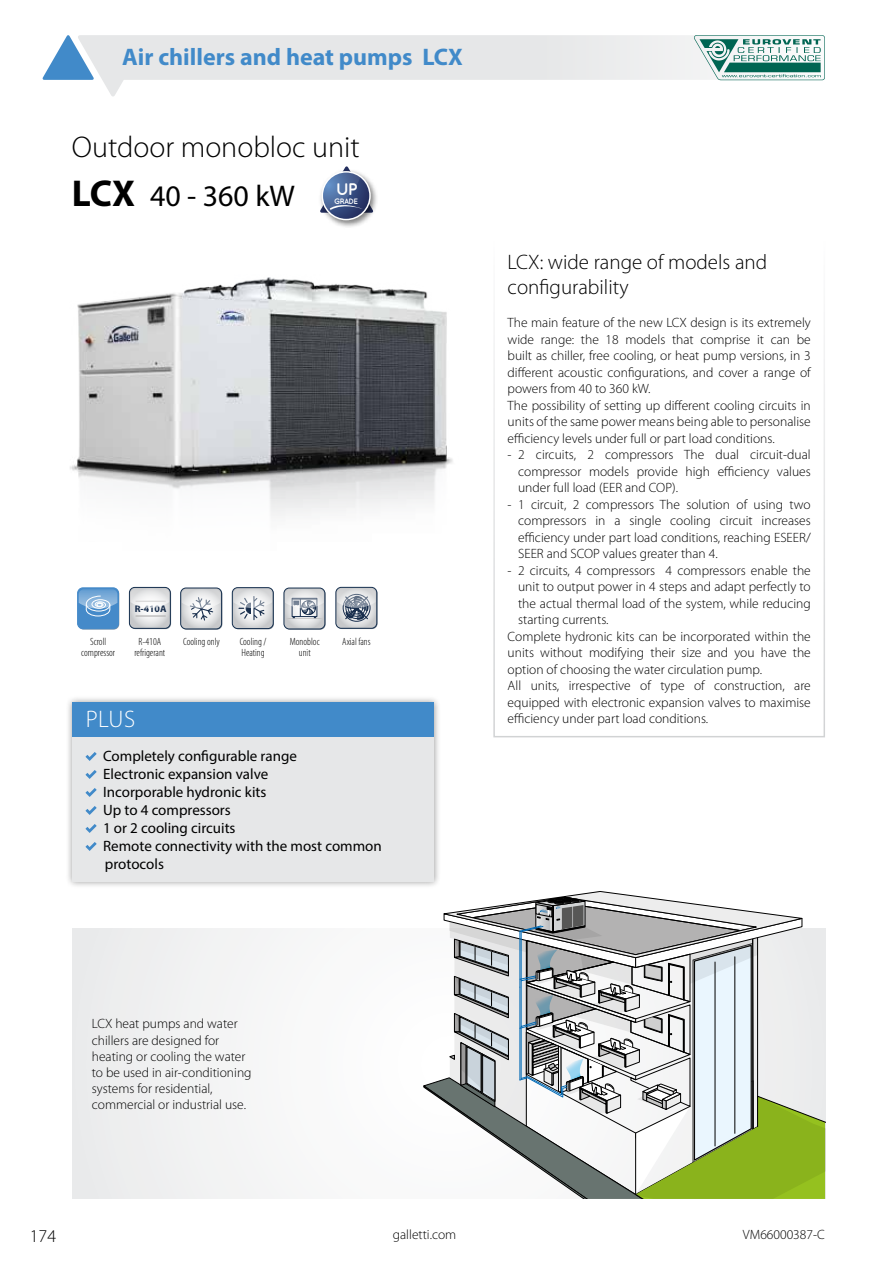
<style>
.page{position:relative;width:893px;height:1263px;background:#fff}
.page>*{position:absolute;margin:0;border:0;box-sizing:border-box;transform-origin:0 0}
.t1{font:300 30px/49.5px "Myriad Pro";color:#000}
.t2{font:700 24px "Myriad Pro";color:#418ac9}
.t3{font:300 24px "Myriad Pro";color:#fff}
.t4{font:300 21px/25.2px "Myriad Pro";color:#000}
.t5{font:300 18px "Myriad Pro";color:#000}
.t6{font:700 16.8px "Quicksand";color:#fff}
.t7{font:15px/18px "Myriad Pro";color:#000}
.t8{font:300 13.5px/16.5px "Myriad Pro";color:#000}
.t9{font:300 condensed 10.5px/11.2px "Myriad Pro";color:#000;text-align:center}
.t10{font:700 9.75px "Myriad Pro";color:#172d4c}
.t11{font:700 7.8px "Quicksand";letter-spacing:-.075em;color:#fff}
.s1{font-weight:700;font-size:37.5px}
.s2{font-weight:400}
</style>
<div class="page">
<svg style="left:94px;top:35px;width:729px;height:62px;fill:#e6e7e8"></svg>
<svg style="left:42px;top:35px;width:52px;height:45px"></svg>
<svg style="left:694px;top:35px;width:131px;height:45px"></svg>
<div style="left:73px;top:929px;width:752px;height:270px;background:#f4f5f5"></div>
<div style="left:493px;top:239px;width:332px;height:498px;border:2px solid #fff"></div>
<div style="left:65px;top:695px;width:376px;height:194px;background:#000;opacity:.4"></div>
<div style="left:73px;top:703px;width:361px;height:34px;background:#418ac9"></div>
<div style="left:73px;top:737px;width:361px;height:145px;background:#e6e7e8"></div>
<svg style="left:85px;top:752px;width:12px;height:9px"></svg>
<svg style="left:85px;top:770px;width:12px;height:9px"></svg>
<svg style="left:85px;top:788px;width:12px;height:9px"></svg>
<svg style="left:85px;top:806px;width:12px;height:9px"></svg>
<svg style="left:85px;top:824px;width:12px;height:9px"></svg>
<svg style="left:85px;top:842px;width:12px;height:9px"></svg>
<img style="left:70px;top:277px;width:383px;height:239px">
<div style="left:78px;top:588px;width:41px;height:41px;background:#458ac9;border-radius:5px"></div>
<div style="left:77px;top:588px;width:42px;height:41px;border:1px solid #458ac9;border-radius:5px"></div>
<svg style="left:79px;top:589px;width:38px;height:28px"></svg>
<svg style="left:130px;top:588px;width:41px;height:41px"></svg>
<svg style="left:129px;top:587px;width:41px;height:41px"></svg>
<svg style="left:181px;top:589px;width:41px;height:41px"></svg>
<svg style="left:181px;top:588px;width:41px;height:41px"></svg>
<svg style="left:233px;top:588px;width:41px;height:41px"></svg>
<div style="left:232px;top:587px;width:41px;height:42px;border:1px solid #152f4e;border-radius:5px"></div>
<svg style="left:232px;top:588px;width:41px;height:40px"></svg>
<svg style="left:285px;top:589px;width:41px;height:41px"></svg>
<svg style="left:284px;top:588px;width:41px;height:41px;background:#bbc0c6"></svg>
<svg style="left:337px;top:588px;width:41px;height:41px"></svg>
<svg style="left:336px;top:587px;width:41px;height:41px;background:#a7aeb7"></svg>
<svg style="left:424px;top:891px;width:401px;height:308px"></svg>
<img style="left:327px;top:188px;width:50px;height:39px">
<svg style="left:323px;top:173px;width:46px;height:46px"></svg>
<svg style="left:320px;top:166px;width:54px;height:50px"></svg>
<h2 class="t2" style="left:122px;top:41px;width:342px">Air chillers and heat pumps LCX</h2>
<h1 class="t1" style="left:72px;top:122px;width:289px">Outdoor monobloc unit<br><span class="s1">LCX</span> <span class="s2">40 - 360 kW</span></h1>
<p class="t6" style="left:336px;top:179px;width:23px">UP</p>
<p class="t11" style="left:334px;top:196px;width:26px">GRADE</p>
<p class="t10" style="left:135px;top:603px;width:33px">R-410A</p>
<p class="t9" style="left:81px;top:636px;width:35px">Scroll compressor</p>
<p class="t9" style="left:135px;top:636px;width:32px">R-410A refrigerant</p>
<p class="t9" style="left:183px;top:636px;width:38px">Cooling only</p>
<p class="t9" style="left:240px;top:636px;width:28px;text-align:left">Cooling /<br>Heating</p>
<p class="t9" style="left:290px;top:636px;width:31px">Monobloc unit</p>
<p class="t9" style="left:342px;top:636px;width:30px">Axial fans</p>
<h2 class="t3" style="left:86px;top:706px;width:51px">PLUS</h2>
<p class="t7" style="left:103px;top:747px;width:280px">Completely configurable range<br>Electronic expansion valve<br>Incorporable hydronic kits<br>Up to 4 compressors<br>1 or 2 cooling circuits<br>Remote connectivity with the most common protocols</p>
<p class="t8" style="left:92px;top:1016px;width:161px">LCX heat pumps and water chillers are designed for heating or cooling the water to be used in air-conditioning systems for residential, commercial or industrial use.</p>
<h3 class="t4" style="left:508px;top:250px;width:261px">LCX: wide range of models and configurability</h3>
<p class="t8" style="left:508px;top:315px;width:305px">The main feature of the new LCX design is its extremely wide range: the 18 models that comprise it can be built as chiller, free cooling, or heat pump versions, in 3 different acoustic configurations, and cover a range of powers from 40 to 360 kW.<br>The possibility of setting up different cooling circuits in units of the same power means being able to personalise efficiency levels under full or part load conditions.</p>
<p class="t8" style="left:518px;top:447px;width:294px;text-align:justify;text-indent:-11px">- 2 circuits, 2 compressors The dual circuit-dual compressor models provide high efficiency values under full load (EER and COP).</p>
<p class="t8" style="left:518px;top:496px;width:294px;text-align:justify;text-indent:-11px">- 1 circuit, 2 compressors The solution of using two compressors in a single cooling circuit increases efficiency under part load conditions, reaching ESEER/ SEER and SCOP values greater than 4.</p>
<p class="t8" style="left:508px;top:562px;width:305px">- 2 circuits, 4 compressors 4 compressors enable the</p>
<p class="t8" style="left:518px;top:578px;width:294px">unit to output power in 4 steps and adapt perfectly to</p>
<p class="t8" style="left:518px;top:595px;width:294px">the actual thermal load of the system, while reducing</p>
<p class="t8" style="left:518px;top:611px;width:92px">starting currents.</p>
<p class="t8" style="left:508px;top:628px;width:305px">Complete hydronic kits can be incorporated within the</p>
<p class="t8" style="left:508px;top:644px;width:305px">units without modifying their size and you have the</p>
<p class="t8" style="left:508px;top:661px;width:256px">option of choosing the water circulation pump.</p>
<p class="t8" style="left:508px;top:677px;width:305px">All units, irrespective of type of construction, are</p>
<p class="t8" style="left:508px;top:694px;width:305px">equipped with electronic expansion valves to maximise</p>
<p class="t8" style="left:508px;top:710px;width:202px">efficiency under part load conditions.</p>
<h3 class="t5" style="left:30px;top:1226px;width:28px">174</h3>
<p class="t8" style="left:393px;top:1226px;width:65px">galletti.com</p>
<p class="t8" style="left:743px;top:1226px;width:83px">VM66000387-C</p>
</div>
